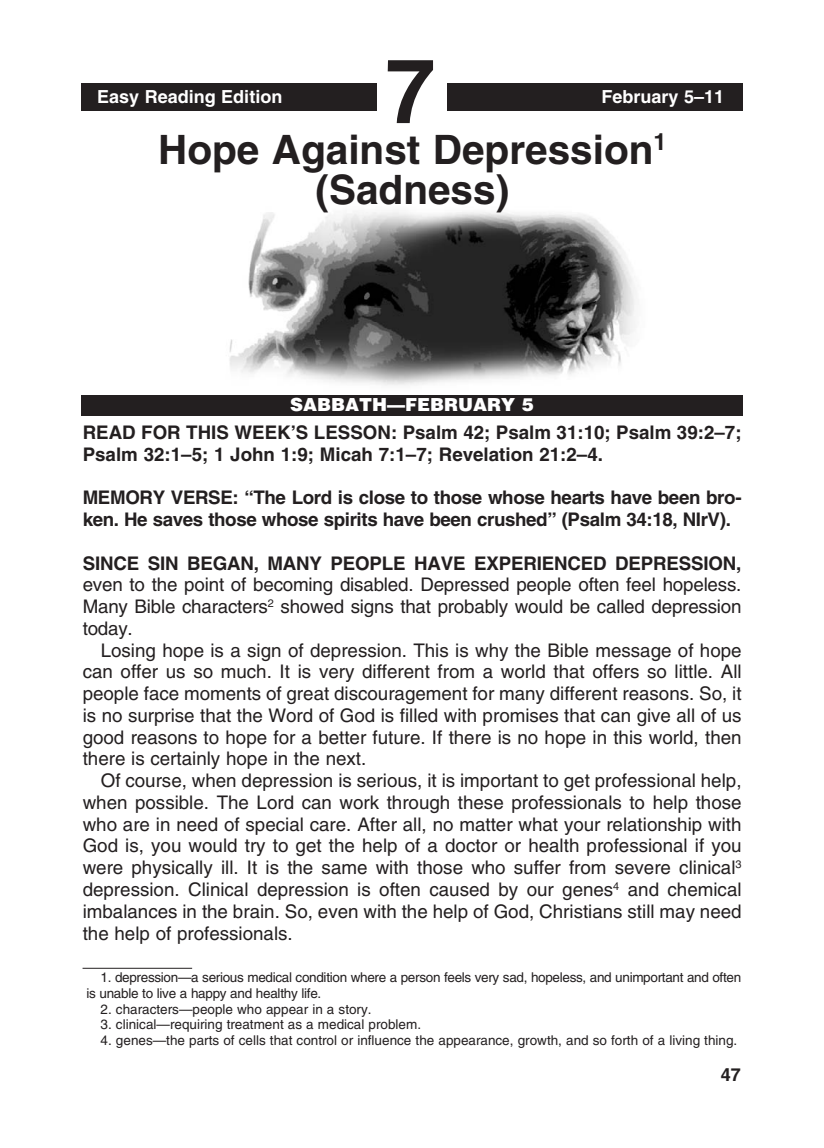
<style>
.page{position:relative;width:824px;height:1148px;background:#fff}
.page>*{position:absolute;margin:0;border:0;box-sizing:border-box;transform-origin:0 0}
.t1{font:700 90px "Helvetica";color:#231f20}
._0-Lesson_Title{font:700 40.5px/40.5px "Helvetica";color:#231f20;text-align:center}
._1-Body{font:18.75px/21.8px "Helvetica";color:#231f20;text-align:justify}
._3-Body_X_indent{font:18.75px/21.8px "Helvetica";letter-spacing:-.01em;color:#231f20}
._4-Body_X_indent_bol{font:700 18.75px/21.8px "Helvetica";letter-spacing:-.02em;color:#231f20}
._4-Body_X_indent_bol-2{font:700 18.75px/21.8px "Helvetica";color:#231f20}
.t2{font:700 18px "Helvetica";color:#fff}
.t3{font:900 18px "Helvetica";color:#fff}
.t4{font:700 18px "Helvetica";color:#231f20}
._7-footnotes{font:13.5px "Helvetica";color:#231f20}
._6-Footnotes_rule{font:13.5px "Helvetica";letter-spacing:-.025em;color:#231f20}
._7-footnotes-2{font:13.5px "Helvetica";letter-spacing:-.02em;color:#231f20}
.s1{font-weight:700}
</style>
<div class="page">
<div style="left:81px;top:83px;width:662px;height:27px;background:#231f20"></div>
<div style="left:81px;top:395px;width:661px;height:21px;background:#231f20"></div>
<div style="left:81px;top:84px;width:661px;height:27px;background:#231f20"></div>
<div style="left:377px;top:45px;width:69px;height:79px;background:#fff"></div>
<img style="left:229px;top:212px;width:407px;height:174px">
<hr style="left:82px;top:967px;width:110px;height:1px;background:#231f20">
<h1 class="t1" style="left:385px;top:36px;width:52px">1</h1>
<p class="t1" style="left:385px;top:36px;width:52px">7</p>
<p class="t2" style="left:97px;top:86px;width:187px">Easy Reading Edition</p>
<p class="t2" style="left:601px;top:86px;width:124px">February 5–11</p>
<p class="t2" style="left:685px;top:86px;width:41px">Date</p>
<p class="_0-Lesson_Title" style="left:158px;top:129px;width:510px">Hope Against Depression<sup>1 </sup>(Sadness)</p>
<p class="t3" style="left:290px;top:393px;width:245px">SABBATH—FEBRUARY 5</p>
<p class="t3" style="left:327px;top:396px;width:171px">SABBATH—DATE</p>
<p class="_4-Body_X_indent_bol-2" style="left:83px;top:421px;width:660px">READ FOR THIS WEEK’S LESSON: Psalm 42; Psalm 31:10; Psalm 39:2–7;<br>Psalm 32:1–5; 1 John 1:9; Micah 7:1–7; Revelation 21:2–4.</p>
<p class="_4-Body_X_indent_bol" style="left:83px;top:486px;width:660px">MEMORY VERSE: “The Lord is close to those whose hearts have been bro&shy;ken. He saves those whose spirits have been crushed” (Psalm 34:18, NIrV).</p>
<p class="_3-Body_X_indent" style="left:83px;top:552px;width:660px"><span class="s1">SINCE SIN BEGAN, MANY PEOPLE HAVE EXPERIENCED DEPRESSION, </span>even to the point of becoming disabled. Depressed people often feel hopeless.<br>Many Bible characters<sup>2</sup> showed signs that probably would be called depression today.</p>
<p class="_1-Body" style="left:83px;top:639px;width:660px;text-indent:18px">Losing hope is a sign of depression. This is why the Bible message of hope can offer us so much. It is very different from a world that offers so little. All people face moments of great discouragement for many different reasons. So, it is no surprise that the Word of God is filled with promises that can give all of us good reasons to hope for a better future. If there is no hope in this world, then there is certainly hope in the next.</p>
<p class="_1-Body" style="left:83px;top:769px;width:660px;text-indent:18px">Of course, when depression is serious, it is important to get professional help, when possible. The Lord can work through these professionals to help those who are in need of special care. After all, no matter what your relationship with God is, you would try to get the help of a doctor or health professional if you were physically ill. It is the same with those who suffer from severe clinical<sup>3 </sup>depression. Clinical depression is often caused by our genes<sup>4</sup> and chemical imbalances in the brain. So, even with the help of God, Christians still may need the help of professionals.</p>
<p class="_6-Footnotes_rule" style="left:101px;top:969px;width:642px">1. depression—a serious medical condition where a person feels very sad, hopeless, and unimportant and often</p>
<p class="_7-footnotes-2" style="left:86px;top:985px;width:234px">is unable to live a happy and healthy life.</p>
<p class="_7-footnotes" style="left:101px;top:1001px;width:270px">2. characters—people who appear in a story.</p>
<p class="_7-footnotes" style="left:101px;top:1016px;width:320px">3. clinical—requiring treatment as a medical problem.</p>
<p class="_7-footnotes" style="left:101px;top:1032px;width:636px">4. genes—the parts of cells that control or influence the appearance, growth, and so forth of a living thing.</p>
<p class="t4" style="left:720px;top:1063px;width:22px">47</p>
</div>
